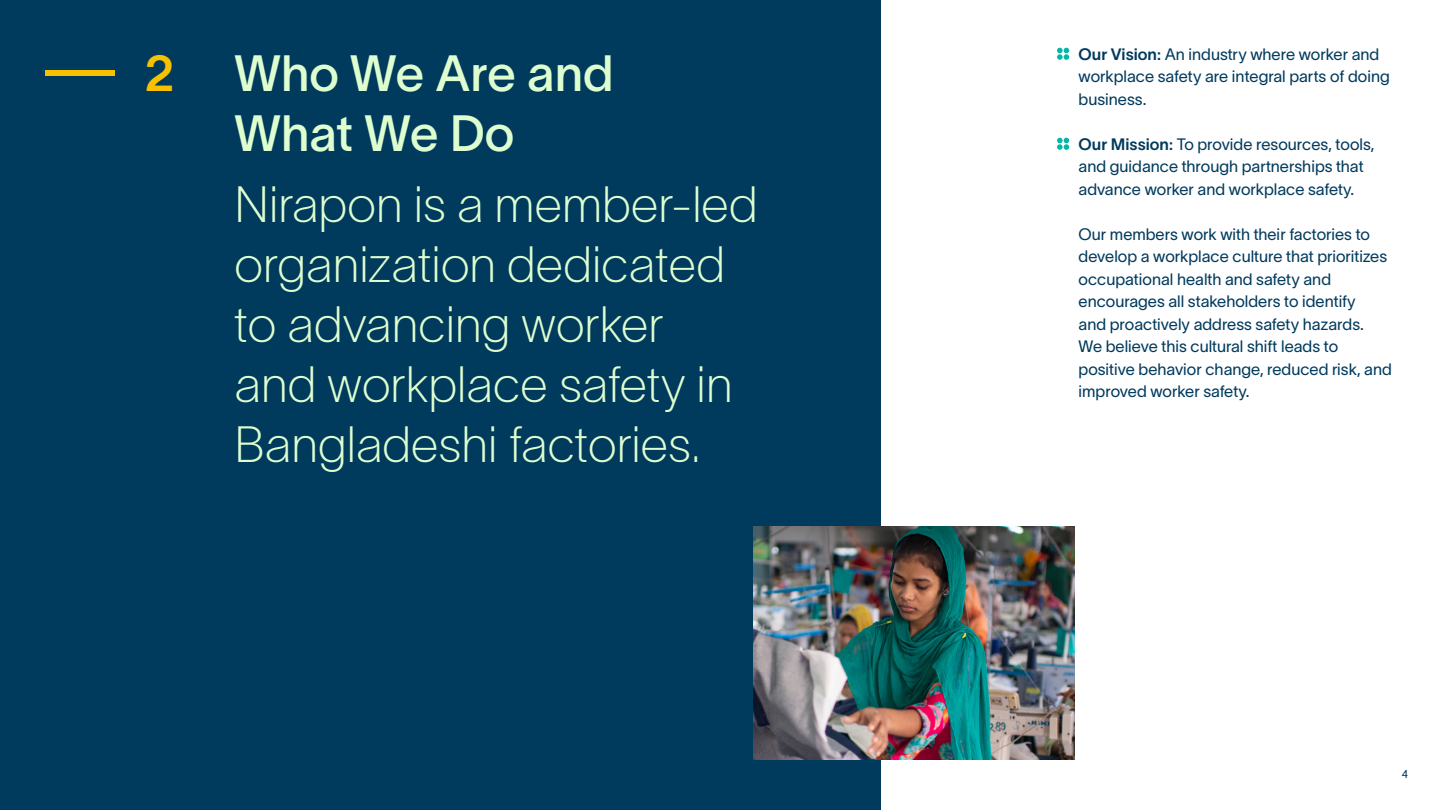
<style>
.page{position:relative;width:1440px;height:810px;background:#fff}
.page>*{position:absolute;margin:0;border:0;box-sizing:border-box;transform-origin:0 0}
.t1{font:50px/60px "TWK Lausanne";color:#defed0}
.t2{font:50px/60px "TWK Lausanne";color:#defed0;text-align:center}
.Body{font:16.25px/22.5px "TWK Lausanne";color:#003a5d}
.t3{font:11.25px "TWK Lausanne";color:#003a5d}
.s1{color:#f7c100}
.s2{font-style:inherit}
</style>
<div class="page">
<div style="left:0;top:0;width:880px;height:810px;background:#003a5d"></div>
<img style="left:754px;top:526px;width:320px;height:233px">
<svg style="left:1057px;top:48px;width:12px;height:12px"></svg>
<svg style="left:1057px;top:138px;width:12px;height:12px"></svg>
<div style="left:45px;top:70px;width:70px;height:6px;background:#f7c100"></div>
<h1 class="t2" style="left:145px;top:39px;width:471px"><span class="s1">2</span> Who We Are and<br>What We Do</h1>
<h1 class="t1" style="left:235px;top:171px;width:525px">Nirapon is a member-led organization dedicated to advancing worker and workplace safety in<br>Bangladeshi factories.</h1>
<p class="Body" style="left:1079px;top:42px;width:313px"><span class="s2">Our Vision:</span> An industry where worker and workplace safety are integral parts of doing business.</p>
<p class="Body" style="left:1079px;top:132px;width:297px"><span class="s2">Our Mission:</span> To provide resources, tools, and guidance through partnerships that advance worker and workplace safety.</p>
<p class="Body" style="left:1079px;top:222px;width:315px">Our members work with their factories to develop a workplace culture that prioritizes occupational health and safety and encourages all stakeholders to identify<br>and proactively address safety hazards.<br>We believe this cultural shift leads to positive behavior change, reduced risk, and improved worker safety.</p>
<p class="t3" style="left:1402px;top:766px;width:8px">4</p>
</div>
